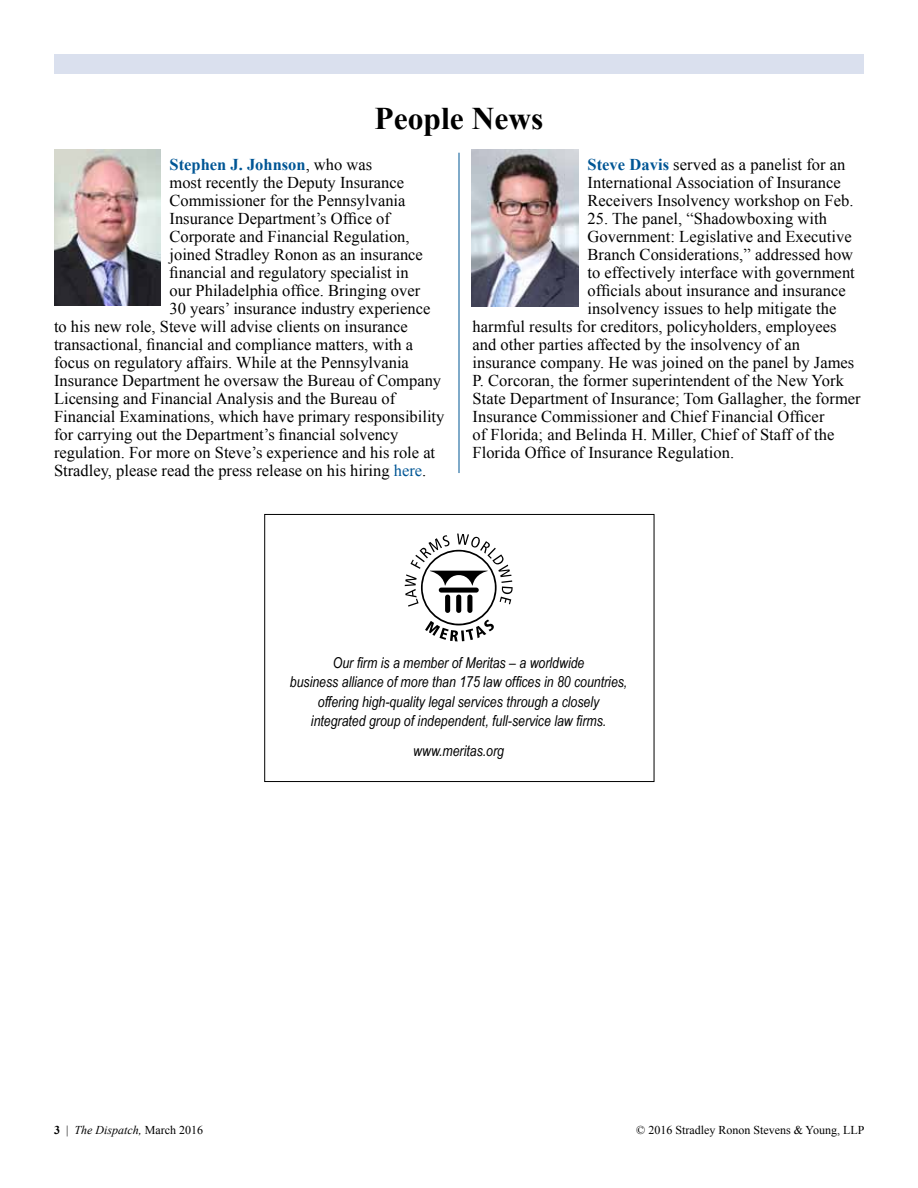
<style>
.page{position:relative;width:918px;height:1188px;background:#fff}
.page>*{position:absolute;margin:0;border:0;box-sizing:border-box;transform-origin:0 0}
.t1{font:700 31.5px "Times New Roman";color:#000}
.t2{font:16.5px/18px "Times New Roman";color:#000}
.t3{font:700 16.5px "Times New Roman";color:#005695}
.t4{font:italic 15px/19.5px "Arial Narrow";color:#000;text-align:center}
.t5{font:12px "Times New Roman";color:#000}
.t6{font:italic 12px "Times New Roman";color:#000}
.s1{font-weight:400;color:#000}
.s2{color:#005695}
.s3{font-weight:700;color:#005695}
.s4{font-weight:700;font-style:normal}
.s5{font-style:normal}
</style>
<div class="page">
<div style="left:54px;top:54px;width:810px;height:19px;background:#dae0ee"></div>
<hr style="left:459px;top:153px;width:1px;height:320px;background:#005695">
<img style="left:54px;top:150px;width:107px;height:156px">
<svg style="left:405px;top:534px;width:108px;height:108px"></svg>
<div style="left:264px;top:514px;width:390px;height:268px;border:1px solid #000"></div>
<img style="left:472px;top:150px;width:106px;height:156px">
<h1 class="t1" style="left:375px;top:97px;width:170px">People News</h1>
<p class="t3" style="left:170px;top:153px;width:204px">Stephen J. Johnson<span class="s1">, who was</span></p>
<p class="t2" style="left:170px;top:173px;width:236px">most recently the Deputy Insurance</p>
<p class="t2" style="left:170px;top:191px;width:238px">Commissioner for the Pennsylvania</p>
<p class="t2" style="left:170px;top:209px;width:222px">Insurance Department’s Office of</p>
<p class="t2" style="left:170px;top:227px;width:242px">Corporate and Financial Regulation,</p>
<p class="t2" style="left:170px;top:245px;width:255px">joined Stradley Ronon as an insurance</p>
<p class="t2" style="left:170px;top:263px;width:241px">financial and regulatory specialist in</p>
<p class="t2" style="left:170px;top:281px;width:252px">our Philadelphia office. Bringing over</p>
<p class="t2" style="left:170px;top:299px;width:262px">30 years’ insurance industry experience</p>
<p class="t2" style="left:54px;top:317px;width:355px">to his new role, Steve will advise clients on insurance</p>
<p class="t2" style="left:54px;top:335px;width:361px">transactional, financial and compliance matters, with a</p>
<p class="t2" style="left:54px;top:353px;width:356px">focus on regulatory affairs. While at the Pennsylvania</p>
<p class="t2" style="left:54px;top:371px;width:389px">Insurance Department he oversaw the Bureau of Company</p>
<p class="t2" style="left:54px;top:389px;width:343px">Licensing and Financial Analysis and the Bureau of</p>
<p class="t2" style="left:54px;top:407px;width:392px">Financial Examinations, which have primary responsibility</p>
<p class="t2" style="left:54px;top:425px;width:346px">for carrying out the Department’s financial solvency</p>
<p class="t2" style="left:54px;top:443px;width:383px">regulation. For more on Steve’s experience and his role at</p>
<p class="t2" style="left:54px;top:461px;width:374px">Stradley, please read the press release on his hiring <span class="s2">here</span>.</p>
<p class="t2" style="left:587px;top:155px;width:268px"><span class="s3">Steve Davis</span> served as a panelist for an<br>International Association of Insurance<br>Receivers Insolvency workshop on Feb.</p>
<p class="t2" style="left:587px;top:209px;width:241px">25. The panel, “Shadowboxing with</p>
<p class="t2" style="left:587px;top:227px;width:266px">Government: Legislative and Executive</p>
<p class="t2" style="left:587px;top:245px;width:267px">Branch Considerations,” addressed how</p>
<p class="t2" style="left:587px;top:263px;width:269px">to effectively interface with government</p>
<p class="t2" style="left:587px;top:281px;width:260px">officials about insurance and insurance</p>
<p class="t2" style="left:587px;top:299px;width:250px">insolvency issues to help mitigate the</p>
<p class="t2" style="left:473px;top:317px;width:366px">harmful results for creditors, policyholders, employees</p>
<p class="t2" style="left:473px;top:335px;width:329px">and other parties affected by the insolvency of an</p>
<p class="t2" style="left:473px;top:353px;width:383px">insurance company. He was joined on the panel by James</p>
<p class="t2" style="left:473px;top:371px;width:373px">P. Corcoran, the former superintendent of the New York</p>
<p class="t2" style="left:473px;top:389px;width:390px">State Department of Insurance; Tom Gallagher, the former</p>
<p class="t2" style="left:473px;top:407px;width:354px">Insurance Commissioner and Chief Financial Officer</p>
<p class="t2" style="left:473px;top:425px;width:363px">of Florida; and Belinda H. Miller, Chief of Staff of the</p>
<p class="t2" style="left:473px;top:443px;width:263px">Florida Office of Insurance Regulation.</p>
<p class="t4" style="left:290px;top:653px;width:339px">Our firm is a member of Meritas – a worldwide<br>business alliance of more than 175 law offices in 80 countries, offering high-quality legal services through a closely integrated group of independent, full-service law firms.</p>
<p class="t4" style="left:413px;top:741px;width:92px">www.meritas.org</p>
<p class="t6" style="left:54px;top:1121px;width:151px"><span class="s4">3</span> <span class="s5">|</span> The Dispatch, <span class="s5">March 2016</span></p>
<p class="t5" style="left:636px;top:1122px;width:230px">© 2016 Stradley Ronon Stevens &amp; Young, LLP</p>
</div>
